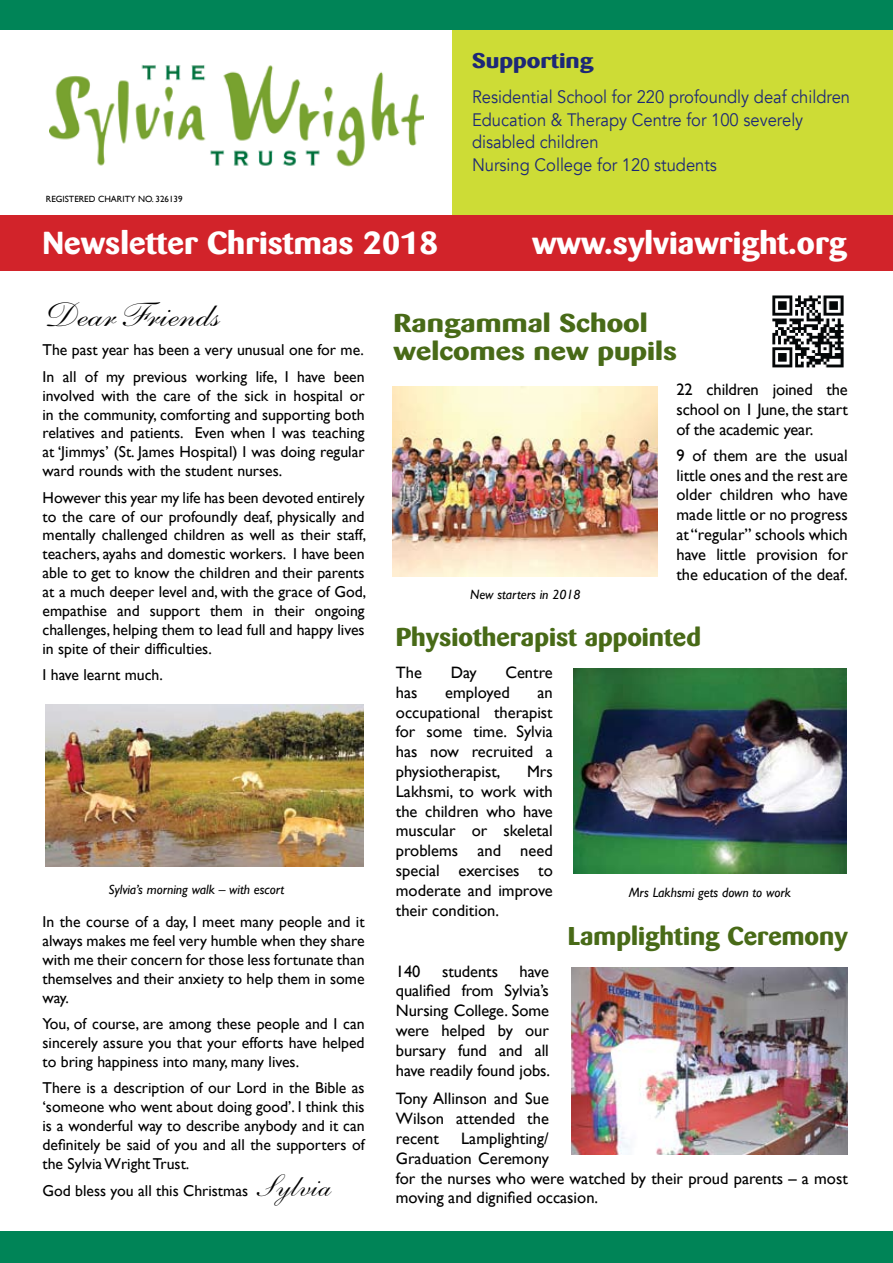
<style>
.page{position:relative;width:893px;height:1263px;background:#fff}
.page>*{position:absolute;margin:0;border:0;box-sizing:border-box;transform-origin:0 0}
.t1{font:33.9px "Shelley Andante Script";letter-spacing:-.005em;color:#000;scale:1.15 1}
.t2{font:700 31.5px "Barmeno";color:#fff;scale:1.1 1}
.t3{font:700 25.5px "Barmeno";color:#486a17;scale:1.1 1}
.t4{font:700 25.5px/27.6px "Barmeno";color:#486a17;scale:1.25 1}
.t5{font:700 21px "Barmeno";color:#1d2877;scale:1.25 1}
.t6{font:18px/22.5px "Avenir";color:#1d2877;scale:.92 1}
.t7{font:16.5px/19.8px "Gill Sans";color:#000;text-align:justify}
.t8{font:15.75px/18.9px "Gill Sans";color:#000;text-align:justify}
.t9{font:italic 13.5px "Gill Sans";color:#000}
.t10{font:9px "Gill Sans";color:#000}
.s1{font-family:"Shelley Andante Script";font-size:31.35px}
</style>
<div class="page">
<div style="left:453px;top:14px;width:440px;height:214px;background:#cddc36"></div>
<div style="left:0;top:216px;width:893px;height:55px;background:#d2232a"></div>
<div style="left:0;top:1231px;width:893px;height:32px;background:#008457"></div>
<div style="left:0;top:0;width:893px;height:30px;background:#008457"></div>
<img style="left:772px;top:295px;width:72px;height:73px">
<img style="left:49px;top:65px;width:375px;height:102px">
<img style="left:45px;top:705px;width:318px;height:162px">
<img style="left:393px;top:387px;width:264px;height:189px">
<img style="left:573px;top:668px;width:273px;height:206px">
<img style="left:572px;top:967px;width:275px;height:187px">
<p class="t10" style="left:46px;top:194px;width:138px">REGISTERED CHARITY NO. 326139</p>
<h3 class="t5" style="left:472px;top:48px;width:99px">Supporting</h3>
<p class="t6" style="left:472px;top:86px;width:413px">Residential School for 220 profoundly deaf children Education &amp; Therapy Centre for 100 severely disabled children<br>Nursing College for 120 students</p>
<h2 class="t2" style="left:43px;top:224px;width:361px">Newsletter Christmas 2018</h2>
<h2 class="t2" style="left:532px;top:224px;width:288px">www.sylviawright.org</h2>
<h1 class="t1" style="left:41px;top:295px;width:151px">Dear Friends</h1>
<p class="t8" style="left:43px;top:337px;width:324px;line-height:26.4px">The past year has been a very unusual one for me.<br>In all of my previous working life, I have been</p>
<p class="t8" style="left:43px;top:386px;width:324px">involved with the care of the sick in hospital or in the community, comforting and supporting both relatives and patients. Even when I was teaching at ‘Jimmys’ (St. James Hospital) I was doing regular ward rounds with the student nurses.</p>
<p class="t8" style="left:43px;top:488px;width:325px">However this year my life has been devoted entirely to the care of our profoundly deaf, physically and mentally challenged children as well as their staff, teachers, ayahs and domestic workers. I have been able to get to know the children and their parents at a much deeper level and, with the grace of God, empathise and support them in their ongoing challenges, helping them to lead full and happy lives in spite of their difficulties.</p>
<p class="t8" style="left:43px;top:665px;width:122px">I have learnt much.</p>
<p class="t9" style="left:109px;top:882px;width:177px">Sylvia’s morning walk – with escort</p>
<p class="t8" style="left:43px;top:912px;width:324px">In the course of a day, I meet many people and it always makes me feel very humble when they share with me their concern for those less fortunate than themselves and their anxiety to help them in some way.</p>
<p class="t8" style="left:43px;top:1014px;width:324px">You, of course, are among these people and I can sincerely assure you that your efforts have helped to bring happiness into many, many lives.</p>
<p class="t8" style="left:43px;top:1078px;width:324px">There is a description of our Lord in the Bible as ‘someone who went about doing good’. I think this is a wonderful way to describe anybody and it can definitely be said of you and all the supporters of the Sylvia Wright Trust.</p>
<p class="t8" style="left:43px;top:1181px;width:285px">God bless you all this Christmas <span class="s1">Sylvia</span></p>
<h3 class="t4" style="left:394px;top:309px;width:228px">Rangammal School welcomes new pupils</h3>
<p class="t9" style="left:470px;top:587px;width:112px">New starters in 2018</p>
<p class="t7" style="left:676px;top:380px;width:173px">22 children joined the school on 1 June, the start of the academic year.</p>
<p class="t7" style="left:676px;top:445px;width:173px">9 of them are the usual little ones and the rest are older children who have made little or no progress at “regular” schools which have little provision for the education of the deaf.</p>
<h3 class="t3" style="left:396px;top:622px;width:279px">Physiotherapist appointed</h3>
<p class="t7" style="left:396px;top:662px;width:28px">The</p>
<p class="t7" style="left:451px;top:662px;width:27px">Day</p>
<p class="t7" style="left:505px;top:662px;width:49px">Centre</p>
<p class="t7" style="left:396px;top:682px;width:23px">has</p>
<p class="t7" style="left:445px;top:682px;width:66px">employed</p>
<p class="t7" style="left:396px;top:682px;width:158px;text-indent:142px">an occupational therapist for some time. Sylvia has now recruited a physiotherapist,</p>
<p class="t7" style="left:396px;top:761px;width:158px;text-indent:131px">Mrs Lakhsmi, to work with the children who have muscular or skeletal problems and need special exercises to moderate and improve their condition.</p>
<p class="t9" style="left:629px;top:884px;width:164px">Mrs Lakhsmi gets down to work</p>
<h3 class="t3" style="left:568px;top:920px;width:256px">Lamplighting Ceremony</h3>
<p class="t7" style="left:396px;top:961px;width:26px">140</p>
<p class="t7" style="left:442px;top:961px;width:57px">students</p>
<p class="t7" style="left:396px;top:961px;width:156px;text-indent:124px">have qualified from Sylvia’s Nursing College. Some were helped by our bursary fund and all have readily found jobs.</p>
<p class="t7" style="left:396px;top:1089px;width:154px">Tony Allinson and Sue Wilson attended the recent</p>
<p class="t7" style="left:396px;top:1128px;width:453px;text-align:left;text-indent:65px">Lamplighting/<br>Graduation Ceremony<br>for the nurses who were watched by their proud parents – a most moving and dignified occasion.</p>
</div>
